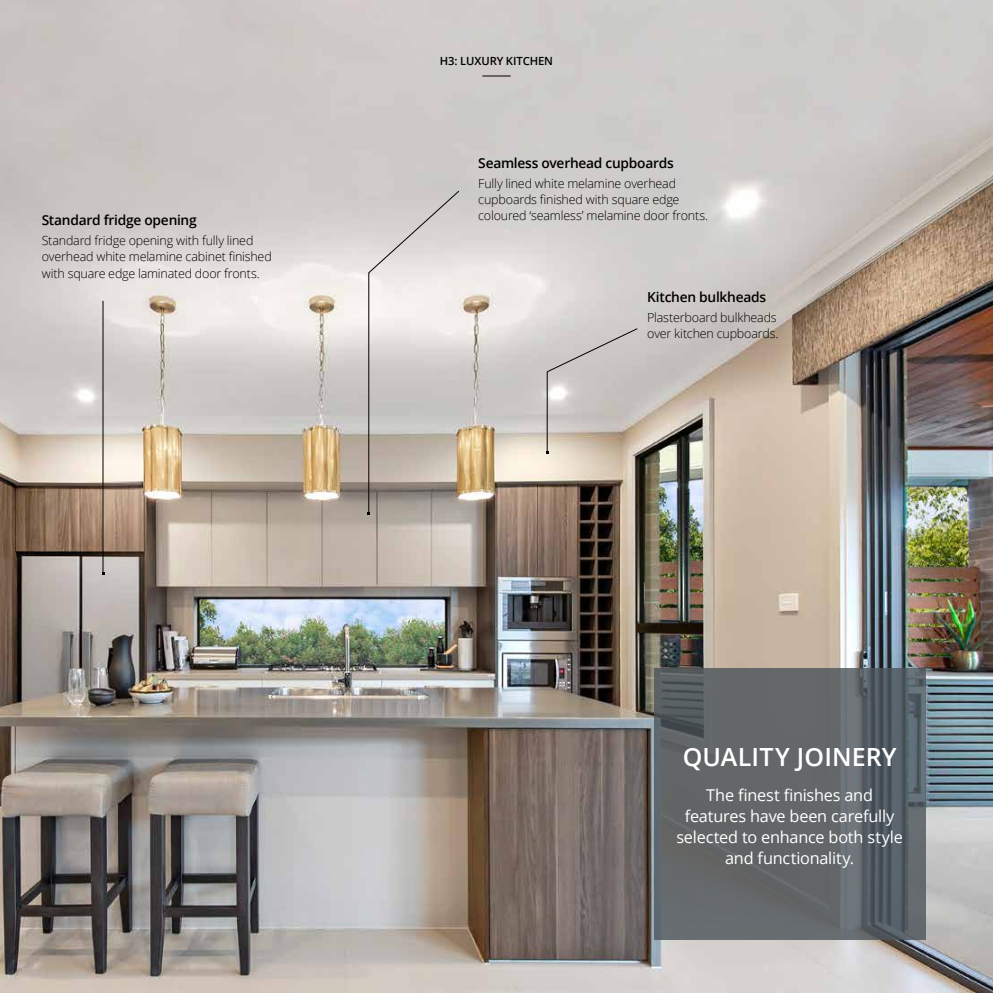
<style>
.page{position:relative;width:993px;height:993px;background:#fff}
.page>*{position:absolute;margin:0;border:0;box-sizing:border-box;transform-origin:0 0}
.t1{font:600 25px "Open Sans";letter-spacing:.005em;color:#fff}
.t2{font:16.25px/21.2px "Open Sans";letter-spacing:-.015em;color:#fff;text-align:center}
.t3{font:600 13.75px "Open Sans";letter-spacing:-.02em;color:#000}
.t4{font:300 12.5px/16.2px "Open Sans";letter-spacing:-.015em;color:#000}
.t5{font:600 11.25px "Open Sans";letter-spacing:-.01em;color:#000}
</style>
<div class="page">
<img style="left:0;top:0;width:992px;height:992px">
<svg style="left:653px;top:667px;width:272px;height:272px;background:#606669"></svg>
<svg style="left:368px;top:190px;width:91px;height:83px;background:#d7d2cf"></svg>
<svg style="left:546px;top:328px;width:92px;height:44px;background:#c8c3c1"></svg>
<hr style="left:368px;top:272px;width:1px;height:240px;background:#000">
<hr style="left:103px;top:301px;width:1px;height:271px;background:#000">
<hr style="left:546px;top:371px;width:1px;height:80px;background:#000">
<svg style="left:482px;top:75px;width:28px;height:1px"></svg>
<p class="t3" style="left:42px;top:211px;width:156px">Standard fridge opening</p>
<p class="t4" style="left:42px;top:232px;width:231px">Standard fridge opening with fully lined overhead white melamine cabinet finished with square edge laminated door fronts.</p>
<p class="t5" style="left:440px;top:53px;width:115px">H3: LUXURY KITCHEN</p>
<p class="t3" style="left:478px;top:153px;width:197px">Seamless overhead cupboards</p>
<p class="t4" style="left:478px;top:175px;width:231px">Fully lined white melamine overhead cupboards finished with square edge coloured ‘seamless’ melamine door fronts.</p>
<p class="t3" style="left:647px;top:288px;width:120px">Kitchen bulkheads</p>
<p class="t4" style="left:647px;top:309px;width:133px">Plasterboard bulkheads over kitchen cupboards.</p>
<h1 class="t1" style="left:682px;top:739px;width:215px">QUALITY JOINERY</h1>
<h2 class="t2" style="left:676px;top:783px;width:228px">The finest finishes and features have been carefully selected to enhance both style and functionality.</h2>
</div>
